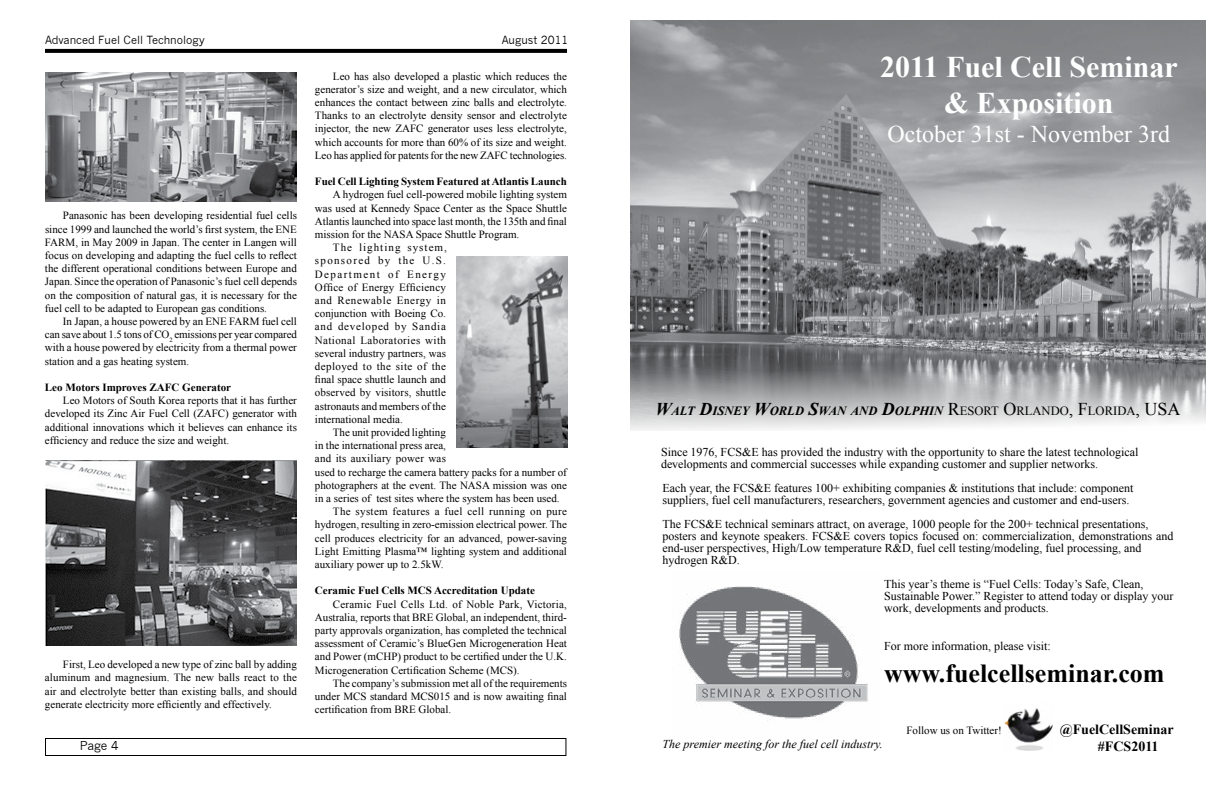
<style>
.page{position:relative;width:1224px;height:792px;background:#fff}
.page>*{position:absolute;margin:0;border:0;box-sizing:border-box;transform-origin:0 0}
.t1{font:700 30px/36px "Times New Roman";color:#fff;text-align:center}
.t2{font:700 26px "Times New Roman";color:#000}
.t3{font:24px "Times New Roman";color:#fff}
.t4{font:700 14px/16.8px "Times New Roman";color:#000}
.t5{font:italic 700 12.6px "Times New Roman";color:#000}
.t6{font:12px/12px "Times New Roman";color:#000}
.t7{font:italic 12px "Times New Roman";color:#000}
.t8{font:12px "News Gothic";color:#000}
.t9{font:11px/13.2px "Times New Roman";color:#000;text-align:justify}
.t10{font:700 11px "Times New Roman";color:#000}
.t11{font:11px "Times New Roman";letter-spacing:.035em;color:#000}
.t12{font:11px "Times New Roman";letter-spacing:.03em;color:#000}
.t13{font:11px "News Gothic";color:#000}
.t14{font:11px "Times New Roman";letter-spacing:.02em;color:#000}
.t15{font:11px "Times New Roman";letter-spacing:.055em;color:#000}
.t16{font:11px "Times New Roman";letter-spacing:.065em;color:#000}
.t17{font:11px "Times New Roman";letter-spacing:.095em;color:#000}
.t18{font:11px "Times New Roman";letter-spacing:.12em;color:#000}
.t19{font:11px "Times New Roman";letter-spacing:.13em;color:#000}
.s1{font-size:18px}
.s2{font-weight:400;font-style:normal;font-size:18px}
.s3{font-weight:400;font-style:normal}
</style>
<div class="page">
<div style="left:45px;top:738px;width:521px;height:18px;border:1px solid #000"></div>
<svg style="left:45px;top:49px;width:522px;height:4px;background:#060606"></svg>
<img style="left:45px;top:72px;width:252px;height:130px">
<img style="left:456px;top:256px;width:111px;height:191px">
<img style="left:45px;top:461px;width:252px;height:185px">
<img style="left:630px;top:21px;width:576px;height:409px">
<img style="left:679px;top:586px;width:189px;height:135px">
<img style="left:1004px;top:708px;width:49px;height:43px">
<p class="t13" style="left:45px;top:34px;width:161px">Advanced Fuel Cell Technology</p>
<p class="t13" style="left:502px;top:33px;width:68px">August 2011</p>
<p class="t9" style="left:45px;top:209px;width:254px;text-indent:18px">Panasonic has been developing residential fuel cells since 1999 and launched the world’s first system, the ENE FARM, in May 2009 in Japan. The center in Langen will focus on developing and adapting the fuel cells to reflect the different operational conditions between Europe and Japan. Since the operation of Panasonic’s fuel cell depends on the composition of natural gas, it is necessary for the fuel cell to be adapted to European gas conditions.</p>
<p class="t9" style="left:45px;top:315px;width:254px;text-indent:18px">In Japan, a house powered by an ENE FARM fuel cell can save about 1.5 tons of CO<sub>2</sub> emissions per year compared with a house powered by electricity from a thermal power station and a gas heating system.</p>
<p class="t10" style="left:45px;top:380px;width:188px">Leo Motors Improves ZAFC Generator</p>
<p class="t9" style="left:45px;top:394px;width:253px;text-indent:18px">Leo Motors of South Korea reports that it has further developed its Zinc Air Fuel Cell (ZAFC) generator with additional innovations which it believes can enhance its efficiency and reduce the size and weight.</p>
<p class="t9" style="left:45px;top:658px;width:254px;text-indent:18px">First, Leo developed a new type of zinc ball by adding aluminum and magnesium. The new balls react to the air and electrolyte better than existing balls, and should generate electricity more efficiently and effectively.</p>
<p class="t8" style="left:80px;top:739px;width:40px">Page 4</p>
<p class="t9" style="left:315px;top:69px;width:254px;text-indent:18px">Leo has also developed a plastic which reduces the generator’s size and weight, and a new circulator, which enhances the contact between zinc balls and electrolyte.<br>Thanks to an electrolyte density sensor and electrolyte injector, the new ZAFC generator uses less electrolyte, which accounts for more than 60% of its size and weight.<br>Leo has applied for patents for the new ZAFC technologies.</p>
<p class="t10" style="left:315px;top:174px;width:253px">Fuel Cell Lighting System Featured at Atlantis Launch</p>
<p class="t9" style="left:333px;top:188px;width:236px">A hydrogen fuel cell-powered mobile lighting system</p>
<p class="t9" style="left:315px;top:201px;width:253px">was used at Kennedy Space Center as the Space Shuttle</p>
<p class="t9" style="left:315px;top:214px;width:254px">Atlantis launched into space last month, the 135th and final</p>
<p class="t9" style="left:315px;top:228px;width:206px">mission for the NASA Space Shuttle Program.</p>
<p class="t17" style="left:333px;top:240px;width:115px">The lighting system,</p>
<p class="t18" style="left:315px;top:253px;width:132px">sponsored by the U.S.</p>
<p class="t19" style="left:315px;top:267px;width:133px">Department of Energy</p>
<p class="t14" style="left:315px;top:280px;width:133px">Office of Energy Efficiency</p>
<p class="t15" style="left:315px;top:293px;width:132px">and Renewable Energy in</p>
<p class="t9" style="left:315px;top:307px;width:132px">conjunction with Boeing Co.</p>
<p class="t16" style="left:315px;top:319px;width:132px">and developed by Sandia</p>
<p class="t11" style="left:315px;top:333px;width:132px">National Laboratories with</p>
<p class="t9" style="left:315px;top:346px;width:132px">several industry partners, was</p>
<p class="t11" style="left:315px;top:359px;width:133px">deployed to the site of the</p>
<p class="t9" style="left:315px;top:373px;width:132px">final space shuttle launch and</p>
<p class="t9" style="left:315px;top:386px;width:132px">observed by visitors, shuttle</p>
<p class="t9" style="left:315px;top:399px;width:133px">astronauts and members of the</p>
<p class="t9" style="left:315px;top:412px;width:89px">international media.</p>
<p class="t9" style="left:333px;top:426px;width:114px">The unit provided lighting</p>
<p class="t9" style="left:315px;top:439px;width:132px">in the international press area,</p>
<p class="t9" style="left:315px;top:452px;width:132px">and its auxiliary power was</p>
<p class="t9" style="left:315px;top:465px;width:253px">used to recharge the camera battery packs for a number of</p>
<p class="t9" style="left:315px;top:478px;width:253px">photographers at the event. The NASA mission was one</p>
<p class="t9" style="left:315px;top:492px;width:246px">in a series of test sites where the system has been used.</p>
<p class="t12" style="left:333px;top:504px;width:235px">The system features a fuel cell running on pure</p>
<p class="t9" style="left:315px;top:518px;width:253px">hydrogen, resulting in zero-emission electrical power. The</p>
<p class="t9" style="left:315px;top:531px;width:254px">cell produces electricity for an advanced, power-saving</p>
<p class="t9" style="left:315px;top:544px;width:254px">Light Emitting Plasma™ lighting system and additional</p>
<p class="t9" style="left:315px;top:558px;width:130px">auxiliary power up to 2.5kW.</p>
<p class="t10" style="left:315px;top:583px;width:222px">Ceramic Fuel Cells MCS Accreditation Update</p>
<p class="t9" style="left:315px;top:597px;width:254px;text-indent:18px">Ceramic Fuel Cells Ltd. of Noble Park, Victoria, Australia, reports that BRE Global, an independent, third&shy;party approvals organization, has completed the technical assessment of Ceramic’s BlueGen Microgeneration Heat and Power (mCHP) product to be certified under the U.K.<br>Microgeneration Certification Scheme (MCS).</p>
<p class="t9" style="left:315px;top:676px;width:254px;text-indent:18px">The company’s submission met all of the requirements under MCS standard MCS015 and is now awaiting final certification from BRE Global.</p>
<h1 class="t1" style="left:880px;top:48px;width:299px">2011 Fuel Cell Seminar &amp; Exposition</h1>
<h3 class="t3" style="left:887px;top:118px;width:284px">October 31st - November 3rd</h3>
<p class="t5" style="left:655px;top:402px;width:527px"><span class="s1">W</span>ALT <span class="s1">D</span>ISNEY <span class="s1">W</span>ORLD <span class="s1">S</span>WAN AND <span class="s1">D</span>OLPHIN <span class="s2">R</span><span class="s3">ESORT</span> <span class="s2">O</span><span class="s3">RLANDO</span><span class="s2">, F</span><span class="s3">LORIDA</span><span class="s2">, USA</span></p>
<p class="t6" style="left:661px;top:446px;width:479px">Since 1976, FCS&amp;E has provided the industry with the opportunity to share the latest technological developments and commercial successes while expanding customer and supplier networks.</p>
<p class="t6" style="left:662px;top:482px;width:473px">Each year, the FCS&amp;E features 100+ exhibiting companies &amp; institutions that include: component suppliers, fuel cell manufacturers, researchers, government agencies and customer and end-users.</p>
<p class="t6" style="left:662px;top:518px;width:513px">The FCS&amp;E technical seminars attract, on average, 1000 people for the 200+ technical presentations, posters and keynote speakers. FCS&amp;E covers topics focused on: commercialization, demonstrations and end-user perspectives, High/Low temperature R&amp;D, fuel cell testing/modeling, fuel processing, and hydrogen R&amp;D.</p>
<p class="t6" style="left:884px;top:578px;width:291px">This year’s theme is “Fuel Cells: Today’s Safe, Clean,<br>Sustainable Power.” Register to attend today or display your work, developments and products.</p>
<p class="t6" style="left:884px;top:640px;width:168px">For more information, please visit:</p>
<h2 class="t2" style="left:884px;top:655px;width:282px">www.fuelcellseminar.com</h2>
<p class="t7" style="left:662px;top:736px;width:222px">The premier meeting for the fuel cell industry.</p>
<p class="t9" style="left:906px;top:724px;width:97px">Follow us on Twitter!</p>
<p class="t4" style="left:1098px;top:721px;width:77px;text-indent:-38px">@FuelCellSeminar #FCS2011</p>
</div>
